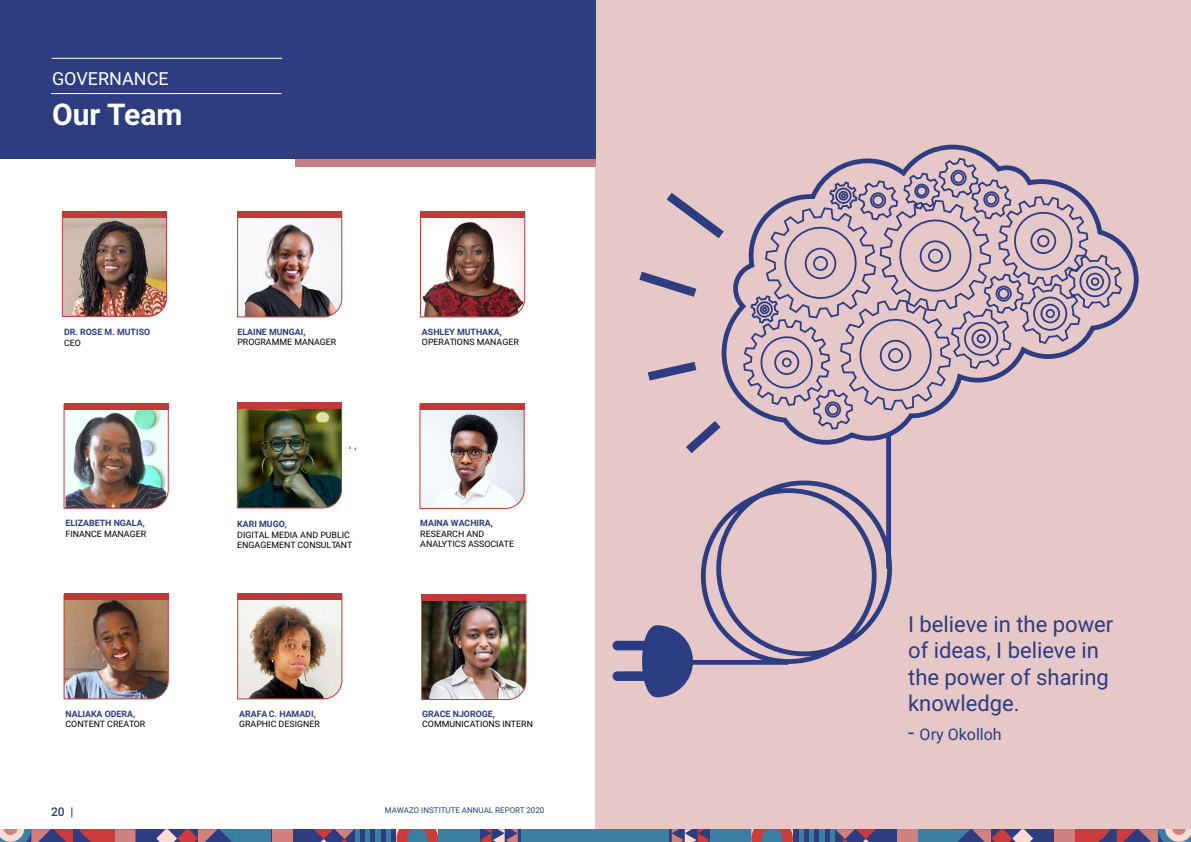
<style>
.page{position:relative;width:1191px;height:842px;background:#fff}
.page>*{position:absolute;margin:0;border:0;box-sizing:border-box;transform-origin:0 0}
.t1{font:700 30px "Roboto";color:#fff}
.t2{font:22px/26.4px "Roboto";color:#2b3d82}
.t3{font:18px "Roboto";color:#fff}
.t4{font:16px "Roboto";color:#2b3d82}
.t5{font:500 12px "Roboto";color:#2e3d80}
.t6{font:8.8px/10.6px "Roboto";color:#000}
.t7{font:700 8.8px "Roboto";color:#2e3d80}
.t8{font:8px "Roboto";color:#2e3d80}
.s1{font-size:22px}
</style>
<div class="page">
<div style="left:0;top:829px;width:594px;height:13px;background:#3b80a3"></div>
<div style="left:115px;top:829px;width:41px;height:13px;background:#2e3d80"></div>
<div style="left:115px;top:829px;width:20px;height:13px;background:#d18080"></div>
<svg style="left:156px;top:829px;width:83px;height:13px"></svg>
<svg style="left:0;top:829px;width:115px;height:13px"></svg>
<div style="left:271px;top:829px;width:42px;height:13px;background:#2e3d80"></div>
<div style="left:271px;top:829px;width:21px;height:13px;background:#d18080"></div>
<div style="left:480px;top:829px;width:41px;height:13px;background:#2e3d80"></div>
<svg style="left:480px;top:829px;width:38px;height:13px"></svg>
<svg style="left:313px;top:829px;width:42px;height:13px"></svg>
<div style="left:360px;top:829px;width:5px;height:13px;background:#2e3d80"></div>
<div style="left:370px;top:829px;width:6px;height:13px;background:#2e3d80"></div>
<div style="left:381px;top:829px;width:5px;height:13px;background:#2e3d80"></div>
<div style="left:391px;top:829px;width:5px;height:13px;background:#2e3d80"></div>
<svg style="left:396px;top:829px;width:42px;height:13px"></svg>
<div style="left:595px;top:0;width:596px;height:842px;background:#e6c8c8"></div>
<div style="left:0;top:0;width:595px;height:159px;background:#2e3d80"></div>
<hr style="left:51px;top:93px;width:230px;height:1px;background:#fff">
<hr style="left:52px;top:58px;width:230px;height:1px;background:#fff">
<div style="left:295px;top:159px;width:300px;height:7px;background:#c48080"></div>
<svg style="left:733px;top:144px;width:406px;height:259px"></svg>
<svg style="left:742px;top:157px;width:381px;height:278px"></svg>
<svg style="left:693px;top:429px;width:201px;height:236px"></svg>
<svg style="left:637px;top:625px;width:56px;height:72px"></svg>
<div style="left:612px;top:641px;width:55px;height:9px;background:#2b3d82;border-radius:5px"></div>
<div style="left:612px;top:671px;width:55px;height:10px;background:#2b3d82;border-radius:5px"></div>
<svg style="left:639px;top:192px;width:94px;height:270px"></svg>
<div style="left:595px;top:829px;width:596px;height:13px;background:#3b80a3"></div>
<div style="left:1033px;top:829px;width:41px;height:13px;background:#2e3d80"></div>
<div style="left:1054px;top:829px;width:20px;height:13px;background:#d18080"></div>
<svg style="left:951px;top:829px;width:82px;height:13px"></svg>
<svg style="left:1074px;top:829px;width:117px;height:13px"></svg>
<div style="left:876px;top:829px;width:42px;height:13px;background:#2e3d80"></div>
<div style="left:897px;top:829px;width:21px;height:13px;background:#d18080"></div>
<div style="left:668px;top:829px;width:41px;height:13px;background:#2e3d80"></div>
<svg style="left:671px;top:829px;width:38px;height:13px"></svg>
<svg style="left:835px;top:829px;width:41px;height:13px"></svg>
<div style="left:824px;top:829px;width:5px;height:13px;background:#2e3d80"></div>
<div style="left:813px;top:829px;width:6px;height:13px;background:#2e3d80"></div>
<div style="left:803px;top:829px;width:5px;height:13px;background:#2e3d80"></div>
<div style="left:793px;top:829px;width:5px;height:13px;background:#2e3d80"></div>
<svg style="left:751px;top:829px;width:42px;height:13px"></svg>
<img style="left:62px;top:212px;width:105px;height:105px">
<div style="left:62px;top:211px;width:104px;height:6px;background:#bd3b3b"></div>
<img style="left:237px;top:212px;width:105px;height:105px">
<div style="left:238px;top:212px;width:104px;height:6px;background:#bd3b3b"></div>
<img style="left:420px;top:218px;width:105px;height:99px">
<div style="left:420px;top:212px;width:105px;height:6px;background:#bd3b3b"></div>
<img style="left:64px;top:404px;width:105px;height:105px">
<div style="left:64px;top:403px;width:104px;height:6px;background:#bd3b3b"></div>
<img style="left:237px;top:403px;width:105px;height:105px">
<div style="left:237px;top:403px;width:104px;height:6px;background:#bd3b3b"></div>
<img style="left:419px;top:404px;width:105px;height:105px">
<div style="left:420px;top:403px;width:104px;height:6px;background:#bd3b3b"></div>
<img style="left:421px;top:595px;width:105px;height:105px">
<div style="left:422px;top:594px;width:104px;height:6px;background:#bd3b3b"></div>
<img style="left:64px;top:594px;width:105px;height:105px">
<div style="left:64px;top:594px;width:104px;height:6px;background:#bd3b3b"></div>
<img style="left:237px;top:594px;width:105px;height:105px">
<div style="left:238px;top:594px;width:104px;height:6px;background:#bd3b3b"></div>
<h3 class="t3" style="left:52px;top:66px;width:118px">GOVERNANCE</h3>
<h1 class="t1" style="left:52px;top:94px;width:132px">Our Team</h1>
<p class="t7" style="left:64px;top:326px;width:88px">DR. ROSE M. MUTISO</p>
<p class="t6" style="left:64px;top:337px;width:18px">CEO</p>
<p class="t7" style="left:237px;top:325px;width:70px">ELAINE MUNGAI,</p>
<p class="t6" style="left:237px;top:336px;width:100px">PROGRAMME MANAGER</p>
<p class="t7" style="left:422px;top:325px;width:81px">ASHLEY MUTHAKA,</p>
<p class="t6" style="left:422px;top:337px;width:98px">OPERATIONS MANAGER</p>
<p class="t7" style="left:65px;top:517px;width:81px">ELIZABETH NGALA,</p>
<p class="t6" style="left:65px;top:528px;width:82px">FINANCE MANAGER</p>
<p class="t7" style="left:237px;top:518px;width:51px">KARI MUGO,</p>
<p class="t6" style="left:237px;top:529px;width:117px">DIGITAL MEDIA AND PUBLIC<br>ENGAGEMENT CONSULTANT</p>
<p class="t7" style="left:420px;top:517px;width:74px">MAINA WACHIRA,</p>
<p class="t6" style="left:420px;top:528px;width:95px">RESEARCH AND<br>ANALYTICS ASSOCIATE</p>
<p class="t7" style="left:65px;top:707px;width:71px">NALIAKA ODERA,</p>
<p class="t6" style="left:65px;top:718px;width:81px">CONTENT CREATOR</p>
<p class="t7" style="left:239px;top:707px;width:78px">ARAFA C. HAMADI,</p>
<p class="t6" style="left:239px;top:718px;width:82px">GRAPHIC DESIGNER</p>
<p class="t7" style="left:422px;top:707px;width:74px">GRACE NJOROGE,</p>
<p class="t6" style="left:422px;top:718px;width:112px">COMMUNICATIONS INTERN</p>
<h2 class="t2" style="left:908px;top:610px;width:207px">I believe in the power of ideas, I believe in the power of sharing knowledge.</h2>
<h3 class="t4" style="left:908px;top:723px;width:95px"><span class="s1">-</span> Ory Okolloh</h3>
<h3 class="t5" style="left:51px;top:803px;width:24px">20 |</h3>
<p class="t8" style="left:385px;top:805px;width:161px">MAWAZO INSTITUTE ANNUAL REPORT 2020</p>
</div>
